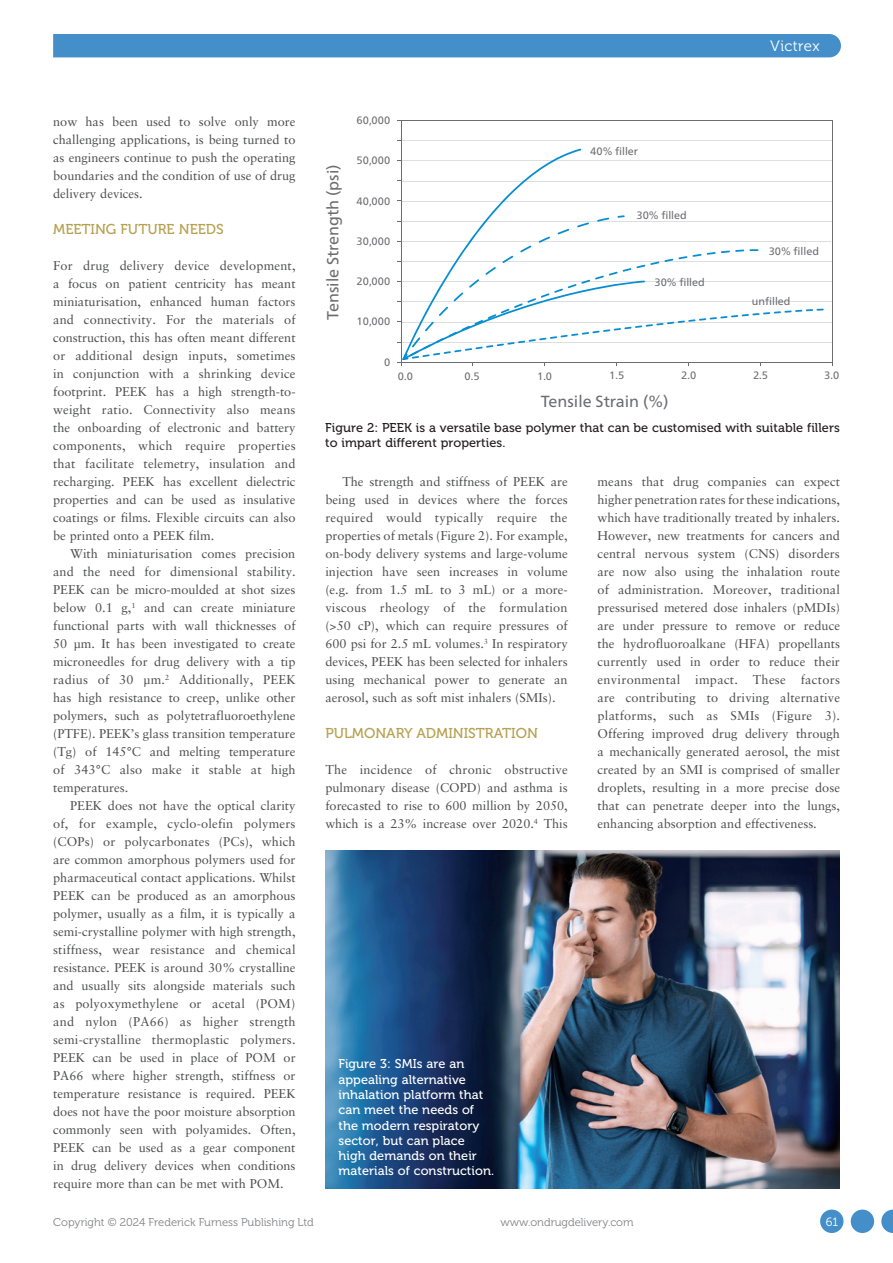
<style>
.page{position:relative;width:893px;height:1263px;background:#fff}
.page>*{position:absolute;margin:0;border:0;box-sizing:border-box;transform-origin:0 0}
.t1{font:16.05px "Frutiger Neue LTW1 G";color:#6c6d70}
.t2{font:15px "Museo 300";letter-spacing:.025em;color:#fff}
.MF_Xhead{font:14.25px "Museo 500";color:#b6a04f}
.MF_body{font:12.75px/18px "Sabon LT Std";color:#4b4c4d;text-align:justify}
.MF_body_no_indent{font:12.75px/18px "Sabon LT Std";color:#4b4c4d;text-align:justify}
.MF_Captions{font:12.75px/15.3px "Museo 500";letter-spacing:.005em;color:#fff}
.MF_Captions-2{font:12.75px/15.3px "Museo 500";letter-spacing:.005em;color:#231f20}
.t3{font:12px "Museo 300";color:#fff}
.t4{font:11.25px "Museo 300";color:#808285}
.t5{font:10.8px "Frutiger Neue LTW1 G";color:#6c6d70}
</style>
<div class="page">
<div style="left:53px;top:34px;width:788px;height:23px;background:#448fc9"></div>
<hr style="left:401px;top:140px;width:431px;height:1px;background:#dddee0">
<hr style="left:401px;top:181px;width:431px;height:1px;background:#dddee0">
<hr style="left:401px;top:221px;width:431px;height:1px;background:#dddee0">
<hr style="left:401px;top:161px;width:431px;height:1px;background:#dddee0">
<hr style="left:401px;top:201px;width:431px;height:1px;background:#dddee0">
<hr style="left:400px;top:241px;width:431px;height:1px;background:#dddee0">
<hr style="left:401px;top:261px;width:431px;height:1px;background:#dddee0">
<hr style="left:401px;top:282px;width:431px;height:1px;background:#dddee0">
<hr style="left:401px;top:322px;width:431px;height:1px;background:#dddee0">
<hr style="left:401px;top:302px;width:431px;height:1px;background:#dddee0">
<hr style="left:401px;top:342px;width:431px;height:1px;background:#dddee0">
<hr style="left:401px;top:362px;width:431px;height:1px;background:#6c6d70">
<hr style="left:401px;top:120px;width:431px;height:1px;background:#6c6d70">
<hr style="left:401px;top:120px;width:1px;height:242px;background:#6c6d70">
<hr style="left:832px;top:120px;width:1px;height:242px;background:#6c6d70">
<svg style="left:397px;top:149px;width:427px;height:217px"></svg>
<img style="left:325px;top:850px;width:515px;height:338px">
<svg style="left:881px;top:1209px;width:12px;height:24px"></svg>
<div style="left:851px;top:1209px;width:23px;height:24px;background:#448fc9;border-radius:50%"></div>
<div style="left:820px;top:1209px;width:23px;height:24px;background:#448fc9;border-radius:50%"></div>
<p class="MF_body_no_indent" style="left:53px;top:112px;width:244px">now has been used to solve only more challenging applications, is being turned to as engineers continue to push the operating boundaries and the condition of use of drug delivery devices.</p>
<p class="MF_Xhead" style="left:53px;top:221px;width:172px">MEETING FUTURE NEEDS</p>
<p class="MF_body_no_indent" style="left:53px;top:256px;width:244px">For drug delivery device development, a focus on patient centricity has meant miniaturisation, enhanced human factors and connectivity. For the materials of construction, this has often meant different or additional design inputs, sometimes in conjunction with a shrinking device footprint. PEEK has a high strength-to&shy;weight ratio. Connectivity also means the onboarding of electronic and battery components, which require properties that facilitate telemetry, insulation and recharging. PEEK has excellent dielectric properties and can be used as insulative coatings or films. Flexible circuits can also be printed onto a PEEK film.</p>
<p class="MF_body" style="left:53px;top:544px;width:244px;text-indent:17px">With miniaturisation comes precision and the need for dimensional stability.<br>PEEK can be micro-moulded at shot sizes below 0.1 g,<sup>1</sup> and can create miniature functional parts with wall thicknesses of 50 µm. It has been investigated to create microneedles for drug delivery with a tip radius of 30 µm.<sup>2</sup> Additionally, PEEK has high resistance to creep, unlike other polymers, such as polytetrafluoroethylene (PTFE). PEEK’s glass transition temperature (Tg) of 145°C and melting temperature of 343°C also make it stable at high temperatures.</p>
<p class="MF_body" style="left:53px;top:796px;width:244px;text-indent:17px">PEEK does not have the optical clarity of, for example, cyclo-olefin polymers (COPs) or polycarbonates (PCs), which are common amorphous polymers used for pharmaceutical contact applications. Whilst PEEK can be produced as an amorphous polymer, usually as a film, it is typically a semi-crystalline polymer with high strength, stiffness, wear resistance and chemical resistance. PEEK is around 30% crystalline and usually sits alongside materials such as polyoxymethylene or acetal (POM) and nylon (PA66) as higher strength semi-crystalline thermoplastic polymers.<br>PEEK can be used in place of POM or PA66 where higher strength, stiffness or temperature resistance is required. PEEK does not have the poor moisture absorption commonly seen with polyamides. Often, PEEK can be used as a gear component in drug delivery devices when conditions require more than can be met with POM.</p>
<p class="t2" style="left:770px;top:37px;width:51px">Victrex</p>
<p class="t1" style="left:321px;top:320px;width:157px;rotate:-90deg">Tensile Strength (psi)</p>
<p class="t5" style="left:357px;top:112px;width:35px">60,000</p>
<p class="t5" style="left:357px;top:153px;width:35px">50,000</p>
<p class="t5" style="left:357px;top:193px;width:35px">40,000</p>
<p class="t5" style="left:357px;top:233px;width:35px">30,000</p>
<p class="t5" style="left:357px;top:273px;width:35px">20,000</p>
<p class="t5" style="left:357px;top:313px;width:35px">10,000</p>
<p class="t5" style="left:590px;top:143px;width:49px">40% filler</p>
<p class="t5" style="left:636px;top:207px;width:52px">30% filled</p>
<p class="t5" style="left:654px;top:274px;width:52px">30% filled</p>
<p class="t5" style="left:769px;top:243px;width:52px">30% filled</p>
<p class="t5" style="left:752px;top:293px;width:40px">unfilled</p>
<p class="t5" style="left:384px;top:354px;width:8px">0</p>
<p class="t5" style="left:398px;top:368px;width:17px">0.0</p>
<p class="t5" style="left:465px;top:368px;width:17px">0.5</p>
<p class="t5" style="left:537px;top:368px;width:17px">1.0</p>
<p class="t5" style="left:609px;top:367px;width:17px">1.5</p>
<p class="t5" style="left:681px;top:367px;width:17px">2.0</p>
<p class="t5" style="left:753px;top:367px;width:17px">2.5</p>
<p class="t5" style="left:824px;top:367px;width:17px">3.0</p>
<p class="t1" style="left:541px;top:389px;width:129px">Tensile Strain (%)</p>
<p class="MF_Captions-2" style="left:325px;top:420px;width:516px">Figure 2: PEEK is a versatile base polymer that can be customised with suitable fillers to impart different properties.</p>
<p class="MF_body" style="left:325px;top:472px;width:244px;text-indent:17px">The strength and stiffness of PEEK are being used in devices where the forces required would typically require the properties of metals (Figure 2). For example, on-body delivery systems and large-volume injection have seen increases in volume (e.g. from 1.5 mL to 3 mL) or a more&shy;viscous rheology of the formulation (&gt;50 cP), which can require pressures of 600 psi for 2.5 mL volumes.<sup>3</sup> In respiratory devices, PEEK has been selected for inhalers using mechanical power to generate an aerosol, such as soft mist inhalers (SMIs).</p>
<p class="MF_Xhead" style="left:325px;top:725px;width:214px">PULMONARY ADMINISTRATION</p>
<p class="MF_body_no_indent" style="left:325px;top:760px;width:244px">The incidence of chronic obstructive pulmonary disease (COPD) and asthma is forecasted to rise to 600 million by 2050, which is a 23% increase over 2020.<sup>4</sup> This</p>
<p class="MF_body_no_indent" style="left:598px;top:472px;width:244px">means that drug companies can expect higher penetration rates for these indications, which have traditionally treated by inhalers.<br>However, new treatments for cancers and central nervous system (CNS) disorders are now also using the inhalation route of administration. Moreover, traditional pressurised metered dose inhalers (pMDIs) are under pressure to remove or reduce the hydrofluoroalkane (HFA) propellants currently used in order to reduce their environmental impact. These factors are contributing to driving alternative platforms, such as SMIs (Figure 3).<br>Offering improved drug delivery through a mechanically generated aerosol, the mist created by an SMI is comprised of smaller droplets, resulting in a more precise dose that can penetrate deeper into the lungs, enhancing absorption and effectiveness.</p>
<p class="MF_Captions" style="left:338px;top:1056px;width:157px">Figure 3: SMIs are an appealing alternative inhalation platform that can meet the needs of the modern respiratory sector, but can place high demands on their materials of construction.</p>
<p class="t4" style="left:53px;top:1216px;width:262px">Copyright © 2024 Frederick Furness Publishing Ltd</p>
<p class="t4" style="left:500px;top:1216px;width:135px">www.ondrugdelivery.com</p>
<p class="t3" style="left:826px;top:1215px;width:14px">61</p>
</div>
